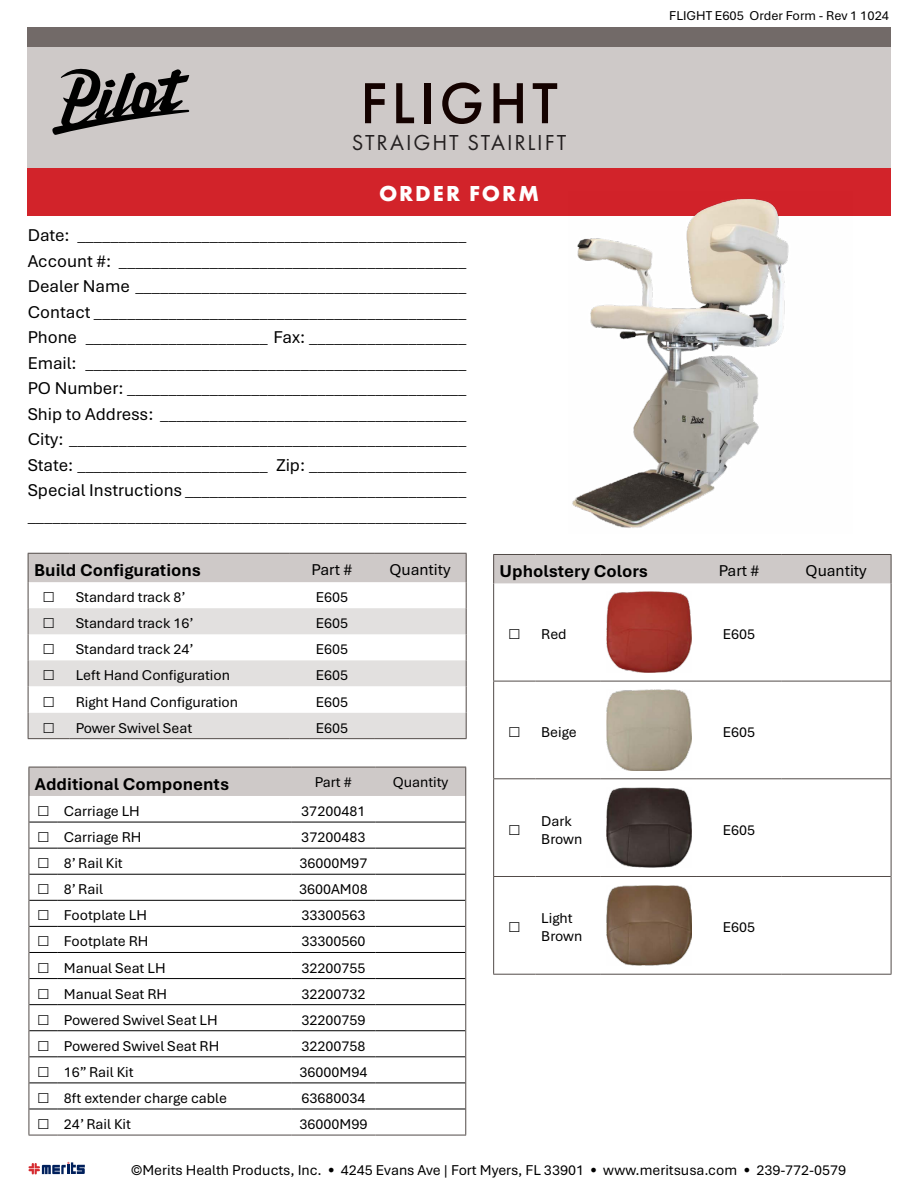
<style>
.page{position:relative;width:918px;height:1188px;background:#fff}
.page>*{position:absolute;margin:0;border:0;box-sizing:border-box;transform-origin:0 0}
.t1{font:500 60px "Futura PT";letter-spacing:.075em;color:#140200}
.t2{font:22.5px "Futura PT";letter-spacing:.08em;color:#231f20}
.t3{font:700 22.5px "Futura PT";letter-spacing:.085em;color:#fff}
.t4{font:18px/25.5px "Aptos";color:#000;text-align:justify}
.t5{font:700 18px "Aptos";color:#000}
.t6{font:16.5px "Aptos";color:#000}
.t7{font:15px/18px "Aptos";color:#000}
.t8{font:13.5px "Aptos";color:#000}
</style>
<div class="page">
<div style="left:27px;top:27px;width:864px;height:189px;background:#cec9c8"></div>
<svg style="left:52px;top:68px;width:138px;height:67px"></svg>
<div style="left:27px;top:27px;width:864px;height:19px;background:#726a68"></div>
<div style="left:27px;top:168px;width:864px;height:48px;background:#d2232a"></div>
<img style="left:572px;top:198px;width:217px;height:330px">
<svg style="left:29px;top:1162px;width:56px;height:12px"></svg>
<svg style="left:28px;top:553px;width:439px;height:185px"></svg>
<hr style="left:28px;top:738px;width:42px;height:1px;background:#524b48">
<hr style="left:70px;top:738px;width:220px;height:1px;background:#524b48">
<hr style="left:290px;top:738px;width:84px;height:1px;background:#524b48">
<hr style="left:374px;top:738px;width:93px;height:1px;background:#524b48">
<hr style="left:493px;top:681px;width:42px;height:1px;background:#524b48">
<hr style="left:535px;top:681px;width:66px;height:1px;background:#524b48">
<hr style="left:601px;top:681px;width:96px;height:1px;background:#524b48">
<hr style="left:697px;top:681px;width:84px;height:1px;background:#524b48">
<hr style="left:493px;top:778px;width:42px;height:1px;background:#524b48">
<hr style="left:535px;top:778px;width:66px;height:1px;background:#524b48">
<hr style="left:601px;top:778px;width:96px;height:1px;background:#524b48">
<hr style="left:697px;top:778px;width:84px;height:1px;background:#524b48">
<hr style="left:493px;top:876px;width:42px;height:1px;background:#524b48">
<hr style="left:535px;top:876px;width:66px;height:1px;background:#524b48">
<hr style="left:601px;top:876px;width:96px;height:1px;background:#524b48">
<hr style="left:697px;top:876px;width:84px;height:1px;background:#524b48">
<hr style="left:781px;top:681px;width:110px;height:1px;background:#524b48">
<hr style="left:781px;top:778px;width:110px;height:1px;background:#524b48">
<hr style="left:781px;top:876px;width:110px;height:1px;background:#524b48">
<div style="left:493px;top:554px;width:399px;height:29px;background:#cec9c8"></div>
<hr style="left:493px;top:583px;width:1px;height:98px;background:#524b48">
<hr style="left:891px;top:583px;width:1px;height:98px;background:#524b48">
<hr style="left:493px;top:681px;width:1px;height:97px;background:#524b48">
<hr style="left:891px;top:681px;width:1px;height:98px;background:#524b48">
<hr style="left:493px;top:779px;width:1px;height:97px;background:#524b48">
<hr style="left:891px;top:779px;width:1px;height:97px;background:#524b48">
<hr style="left:493px;top:877px;width:1px;height:97px;background:#524b48">
<hr style="left:891px;top:876px;width:1px;height:98px;background:#524b48">
<hr style="left:493px;top:974px;width:42px;height:1px;background:#524b48">
<hr style="left:535px;top:974px;width:66px;height:1px;background:#524b48">
<hr style="left:601px;top:974px;width:96px;height:1px;background:#524b48">
<hr style="left:697px;top:974px;width:84px;height:1px;background:#524b48">
<hr style="left:781px;top:974px;width:110px;height:1px;background:#524b48">
<img style="left:606px;top:592px;width:86px;height:81px">
<img style="left:606px;top:690px;width:86px;height:80px">
<img style="left:606px;top:788px;width:86px;height:79px">
<img style="left:606px;top:885px;width:86px;height:81px">
<svg style="left:29px;top:767px;width:437px;height:369px"></svg>
<hr style="left:58px;top:1135px;width:233px;height:1px;background:#524b48">
<hr style="left:291px;top:1135px;width:84px;height:1px;background:#524b48">
<hr style="left:375px;top:1135px;width:91px;height:1px;background:#524b48">
<h1 class="t1" style="left:360px;top:67px;width:199px">FLIGHT</h1>
<p class="t2" style="left:352px;top:129px;width:216px">STRAIGHT STAIRLIFT</p>
<p class="t3" style="left:379px;top:179px;width:161px">ORDER FORM</p>
<p class="t4" style="left:28px;top:222px;width:440px">Date: _______________________________________________ Account #: __________________________________________ Dealer Name ________________________________________ Contact _____________________________________________ Phone ______________________ Fax: ___________________ Email: ______________________________________________ PO Number: _________________________________________ Ship to Address: _____________________________________ City: ________________________________________________ State: _______________________ Zip: ___________________ Special Instructions __________________________________ _____________________________________________________</p>
<p class="t8" style="left:669px;top:6px;width:221px">FLIGHT E605 Order Form - Rev 1 1024</p>
<p class="t5" style="left:34px;top:558px;width:169px">Build Configurations</p>
<p class="t6" style="left:312px;top:558px;width:42px">Part #</p>
<p class="t6" style="left:390px;top:558px;width:63px">Quantity</p>
<p class="t7" style="left:43px;top:588px;width:144px">□ Standard track 8’</p>
<p class="t7" style="left:316px;top:588px;width:34px">E605</p>
<p class="t7" style="left:43px;top:614px;width:152px">□ Standard track 16’</p>
<p class="t7" style="left:316px;top:614px;width:34px">E605</p>
<p class="t7" style="left:43px;top:640px;width:152px">□ Standard track 24’</p>
<p class="t7" style="left:316px;top:640px;width:34px">E605</p>
<p class="t7" style="left:43px;top:666px;width:188px">□ Left Hand Configuration</p>
<p class="t7" style="left:316px;top:666px;width:34px">E605</p>
<p class="t7" style="left:43px;top:692px;width:196px">□ Right Hand Configuration</p>
<p class="t7" style="left:316px;top:692px;width:34px">E605</p>
<p class="t7" style="left:43px;top:718px;width:150px">□ Power Swivel Seat</p>
<p class="t7" style="left:316px;top:718px;width:34px">E605</p>
<p class="t5" style="left:35px;top:772px;width:196px">Additional Components</p>
<p class="t7" style="left:315px;top:773px;width:39px">Part #</p>
<p class="t7" style="left:393px;top:773px;width:57px">Quantity</p>
<p class="t7" style="left:38px;top:802px;width:104px">□ Carriage LH</p>
<p class="t7" style="left:301px;top:802px;width:66px">37200481</p>
<p class="t7" style="left:38px;top:828px;width:105px">□ Carriage RH</p>
<p class="t7" style="left:301px;top:828px;width:66px">37200483</p>
<p class="t7" style="left:38px;top:854px;width:87px">□ 8’ Rail Kit</p>
<p class="t7" style="left:299px;top:854px;width:69px">36000M97</p>
<p class="t7" style="left:38px;top:880px;width:67px">□ 8’ Rail</p>
<p class="t7" style="left:299px;top:880px;width:70px">3600AM08</p>
<p class="t7" style="left:38px;top:906px;width:111px">□ Footplate LH</p>
<p class="t7" style="left:301px;top:906px;width:66px">33300563</p>
<p class="t7" style="left:38px;top:932px;width:112px">□ Footplate RH</p>
<p class="t7" style="left:301px;top:932px;width:66px">33300560</p>
<p class="t7" style="left:38px;top:958px;width:129px">□ Manual Seat LH</p>
<p class="t7" style="left:301px;top:958px;width:66px">32200755</p>
<p class="t7" style="left:38px;top:984px;width:131px">□ Manual Seat RH</p>
<p class="t7" style="left:301px;top:984px;width:66px">32200732</p>
<p class="t7" style="left:38px;top:1010px;width:181px">□ Powered Swivel Seat LH</p>
<p class="t7" style="left:301px;top:1010px;width:66px">32200759</p>
<p class="t7" style="left:38px;top:1036px;width:183px">□ Powered Swivel Seat RH</p>
<p class="t7" style="left:301px;top:1036px;width:66px">32200758</p>
<p class="t7" style="left:38px;top:1062px;width:97px">□ 16” Rail Kit</p>
<p class="t7" style="left:300px;top:1062px;width:69px">36000M94</p>
<p class="t7" style="left:38px;top:1088px;width:191px">□ 8ft extender charge cable</p>
<p class="t7" style="left:301px;top:1088px;width:66px">63680034</p>
<p class="t7" style="left:38px;top:1115px;width:95px">□ 24’ Rail Kit</p>
<p class="t7" style="left:300px;top:1115px;width:69px">36000M99</p>
<p class="t5" style="left:500px;top:559px;width:150px">Upholstery Colors</p>
<p class="t6" style="left:719px;top:559px;width:42px">Part #</p>
<p class="t6" style="left:806px;top:559px;width:63px">Quantity</p>
<p class="t7" style="left:509px;top:625px;width:59px">□ Red</p>
<p class="t7" style="left:723px;top:625px;width:34px">E605</p>
<p class="t7" style="left:509px;top:722px;width:69px">□ Beige</p>
<p class="t7" style="left:723px;top:722px;width:34px">E605</p>
<p class="t7" style="left:509px;top:820px;width:13px">□</p>
<p class="t7" style="left:541px;top:811px;width:43px">Dark<br>Brown</p>
<p class="t7" style="left:723px;top:820px;width:34px">E605</p>
<p class="t7" style="left:509px;top:918px;width:13px">□</p>
<p class="t7" style="left:541px;top:909px;width:43px">Light<br>Brown</p>
<p class="t7" style="left:723px;top:918px;width:34px">E605</p>
<p class="t7" style="left:131px;top:1161px;width:717px">©Merits Health Products, Inc. • 4245 Evans Ave | Fort Myers, FL 33901 • www.meritsusa.com • 239-772-0579</p>
</div>
